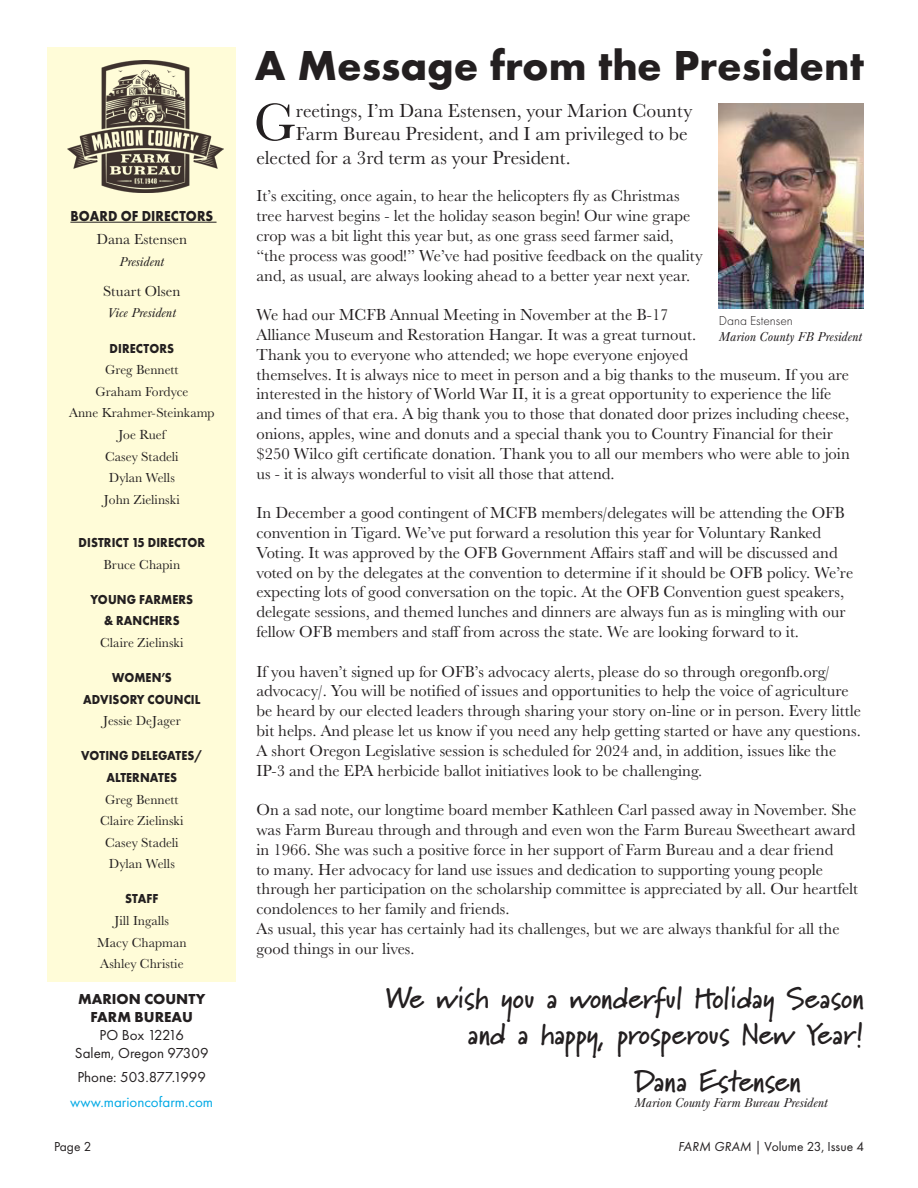
<style>
.page{position:relative;width:918px;height:1188px;background:#fff}
.page>*{position:absolute;margin:0;border:0;box-sizing:border-box;transform-origin:0 0}
.pres_letter_open{font:54.6px "Baskerville URW";color:#231f20}
.headline{font:700 43.5px "Futura PT";color:#231f20}
.body{font:700 30px "Marydale";color:#231f20}
.pres_letter_open-2{font:19.5px "Baskerville URW";color:#231f20}
.body-2{font:16.5px/19.8px "Baskerville URW";color:#231f20}
.t1{font:15px "Futura PT";color:#231f20}
.t2{font:15px "Baskerville URW";color:#231f20}
.t3{font:700 15px "Futura PT";color:#231f20}
.t4{font:15px "Futura PT";color:#00a9e5}
.t5{font:700 15px "Futura PT";color:#231f20;scale:.9 1}
.t6{font:15px "Futura PT";letter-spacing:-.04em;color:#231f20}
.t7{font:13.5px/21.6px "Baskerville URW";color:#231f20;text-align:center}
.t8{font:700 13.5px/21.6px "Futura PT";letter-spacing:.01em;color:#231f20;text-align:center;scale:.9 1}
.body-3{font:italic 13.5px "Baskerville URW";color:#231f20}
.t9{font:13.5px "Futura PT";color:#231f20}
.t10{font:300 13.5px "Futura PT";color:#231f20}
.s1{font-style:italic}
</style>
<div class="page">
<div style="left:47px;top:47px;width:189px;height:935px;background:#fffcd8"></div>
<hr style="left:70px;top:222px;width:147px;height:1px;background:#231f20">
<img style="left:67px;top:61px;width:156px;height:132px">
<img style="left:719px;top:104px;width:145px;height:204px">
<p class="t5" style="left:70px;top:206px;width:160px">BOARD OF DIRECTORS</p>
<p class="t2" style="left:97px;top:229px;width:92px">Dana Estensen</p>
<p class="body-3" style="left:119px;top:254px;width:46px">President</p>
<p class="t2" style="left:103px;top:281px;width:79px">Stuart Olsen</p>
<p class="body-3" style="left:108px;top:305px;width:70px">Vice President</p>
<p class="t8" style="left:110px;top:337px;width:73px">DIRECTORS</p>
<p class="t7" style="left:105px;top:358px;width:75px">Greg Bennett</p>
<p class="t7" style="left:95px;top:380px;width:95px">Graham Fordyce</p>
<p class="t7" style="left:69px;top:402px;width:147px">Anne Krahmer-Steinkamp</p>
<p class="t7" style="left:104px;top:423px;width:77px">Joe Ruef<br>Casey Stadeli<br>Dylan Wells<br>John Zielinski</p>
<p class="t8" style="left:79px;top:531px;width:142px">DISTRICT 15 DIRECTOR</p>
<p class="t7" style="left:103px;top:553px;width:78px">Bruce Chapin</p>
<p class="t8" style="left:91px;top:588px;width:116px">YOUNG FARMERS</p>
<p class="t8" style="left:104px;top:610px;width:85px">&amp; RANCHERS</p>
<p class="t7" style="left:100px;top:631px;width:85px">Claire Zielinski</p>
<p class="t8" style="left:83px;top:666px;width:132px">WOMEN’S<br>ADVISORY COUNCIL</p>
<p class="t7" style="left:103px;top:710px;width:79px">Jessie DeJager</p>
<p class="t8" style="left:81px;top:745px;width:136px">VOTING DELEGATES/<br>ALTERNATES</p>
<p class="t7" style="left:105px;top:788px;width:75px">Greg Bennett</p>
<p class="t7" style="left:100px;top:809px;width:85px">Claire Zielinski<br>Casey Stadeli</p>
<p class="t7" style="left:109px;top:853px;width:68px">Dylan Wells</p>
<p class="t8" style="left:125px;top:888px;width:38px">STAFF</p>
<p class="t7" style="left:115px;top:909px;width:56px">Jill Ingalls</p>
<p class="t7" style="left:97px;top:931px;width:91px">Macy Chapman</p>
<p class="t7" style="left:100px;top:953px;width:85px">Ashley Christie</p>
<p class="t3" style="left:78px;top:989px;width:129px">MARION COUNTY</p>
<p class="t3" style="left:91px;top:1007px;width:104px">FARM BUREAU</p>
<p class="t6" style="left:100px;top:1026px;width:86px">PO Box 12216</p>
<p class="t1" style="left:75px;top:1044px;width:135px">Salem, Oregon 97309</p>
<p class="t1" style="left:77px;top:1069px;width:130px">Phone: 503.877.1999</p>
<p class="t4" style="left:70px;top:1093px;width:144px">www.marioncofarm.com</p>
<p class="headline" style="left:255px;top:38px;width:611px">A Message from the President</p>
<p class="pres_letter_open" style="left:254px;top:85px;width:44px">G</p>
<p class="pres_letter_open-2" style="left:296px;top:97px;width:398px">reetings, I’m Dana Estensen, your Marion County</p>
<p class="pres_letter_open-2" style="left:296px;top:121px;width:393px">Farm Bureau President, and I am privileged to be</p>
<p class="pres_letter_open-2" style="left:256px;top:144px;width:316px">elected for a 3rd term as your President.</p>
<p class="body-2" style="left:256px;top:186px;width:448px">It’s exciting, once again, to hear the helicopters fly as Christmas tree harvest begins - let the holiday season begin! Our wine grape crop was a bit light this year but, as one grass seed farmer said, “the process was good!” We’ve had positive feedback on the quality and, as usual, are always looking ahead to a better year next year.</p>
<p class="body-2" style="left:256px;top:304px;width:595px">We had our MCFB Annual Meeting in November at the B-17<br>Alliance Museum and Restoration Hangar. It was a great turnout.<br>Thank you to everyone who attended; we hope everyone enjoyed<br>themselves. It is always nice to meet in person and a big thanks to the museum. If you are interested in the history of World War II, it is a great opportunity to experience the life and times of that era. A big thank you to those that donated door prizes including cheese, onions, apples, wine and donuts and a special thank you to Country Financial for their $250 Wilco gift certificate donation. Thank you to all our members who were able to join us - it is always wonderful to visit all those that attend.</p>
<p class="body-2" style="left:256px;top:502px;width:598px">In December a good contingent of MCFB members/delegates will be attending the OFB convention in Tigard. We’ve put forward a resolution this year for Voluntary Ranked Voting. It was approved by the OFB Government Affairs staff and will be discussed and voted on by the delegates at the convention to determine if it should be OFB policy. We’re expecting lots of good conversation on the topic. At the OFB Convention guest speakers, delegate sessions, and themed lunches and dinners are always fun as is mingling with our fellow OFB members and staff from across the state. We are looking forward to it.</p>
<p class="body-2" style="left:256px;top:661px;width:606px">If you haven’t signed up for OFB’s advocacy alerts, please do so through oregonfb.org/ advocacy/. You will be notified of issues and opportunities to help the voice of agriculture be heard by our elected leaders through sharing your story on-line or in person. Every little bit helps. And please let us know if you need any help getting started or have any questions.<br>A short Oregon Legislative session is scheduled for 2024 and, in addition, issues like the IP-3 and the EPA herbicide ballot initiatives look to be challenging.</p>
<p class="body-2" style="left:256px;top:799px;width:603px">On a sad note, our longtime board member Kathleen Carl passed away in November. She was Farm Bureau through and through and even won the Farm Bureau Sweetheart award in 1966. She was such a positive force in her support of Farm Bureau and a dear friend<br>to many. Her advocacy for land use issues and dedication to supporting young people through her participation on the scholarship committee is appreciated by all. Our heartfelt condolences to her family and friends.</p>
<p class="body-2" style="left:256px;top:918px;width:585px">As usual, this year has certainly had its challenges, but we are always thankful for all the good things in our lives.</p>
<p class="body" style="left:386px;top:980px;width:480px">We wish you a wonderful Holiday Season</p>
<p class="body" style="left:468px;top:1016px;width:398px">and a happy, prosperous New Year!</p>
<p class="t10" style="left:719px;top:312px;width:75px">Dana Estensen</p>
<p class="body-3" style="left:719px;top:329px;width:145px">Marion County FB President</p>
<p class="body" style="left:634px;top:1063px;width:168px">Dana Estensen</p>
<p class="body-3" style="left:634px;top:1095px;width:195px">Marion County Farm Bureau President</p>
<p class="t9" style="left:54px;top:1139px;width:39px">Page 2</p>
<p class="t9" style="left:678px;top:1139px;width:187px"><span class="s1">FARM GRAM</span> | Volume 23, Issue 4</p>
</div>
